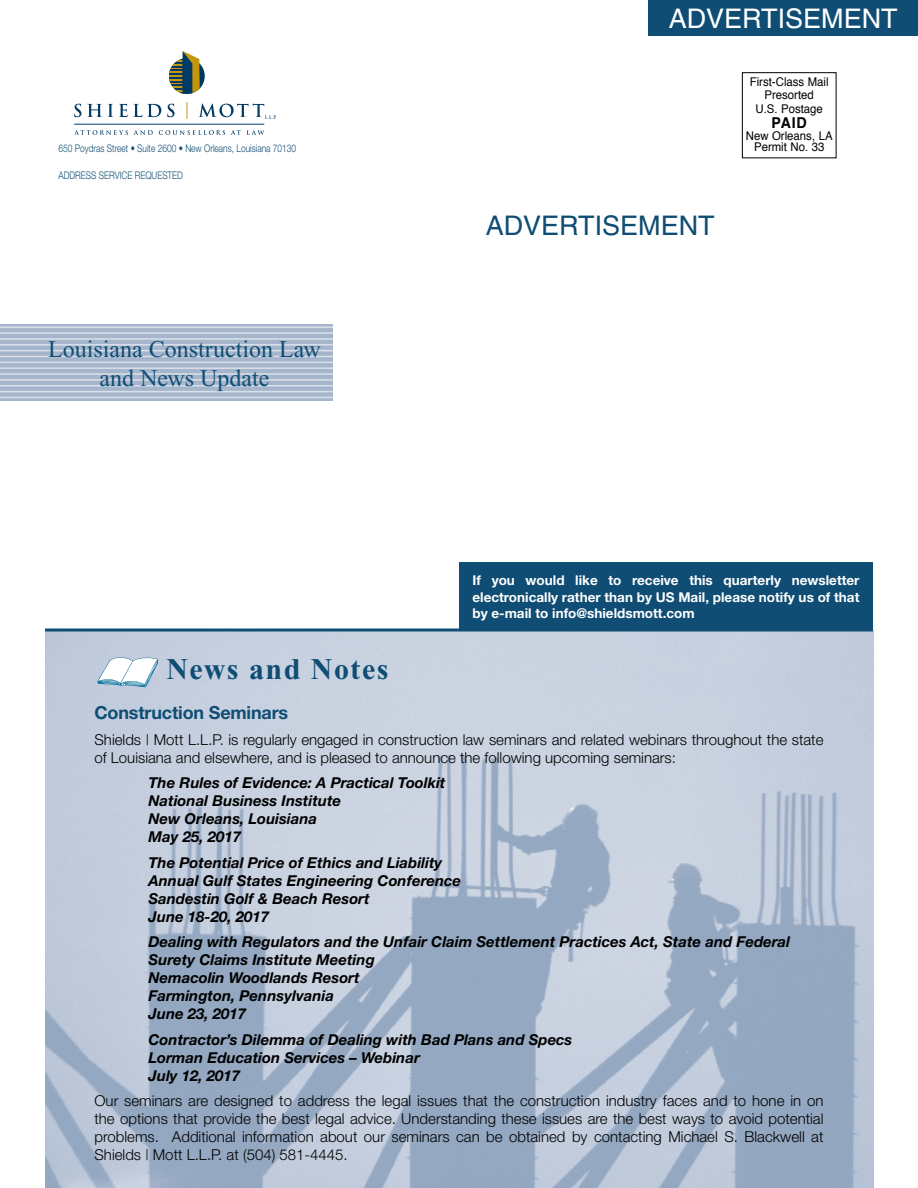
<style>
.page{position:relative;width:918px;height:1188px;background:#fff}
.page>*{position:absolute;margin:0;border:0;box-sizing:border-box;transform-origin:0 0}
.t1{font:700 30px "Times New Roman";letter-spacing:.05em;color:#0f4d74}
.t2{font:27px "Helvetica";color:#fff}
.t3{font:27px "Helvetica";color:#0f4d74}
.t4{font:24px/28.5px "Times New Roman";color:#0f4d74;text-align:center}
.t5{font:700 18px "Helvetica Neue";letter-spacing:-.01em;color:#0f4d74}
.t6{font:300 15px/18px "Helvetica Neue";color:#000}
.t7{font:italic 700 15px/18px "Helvetica Neue";color:#000}
.t8{font:700 15px "Helvetica";color:#000;scale:.95 1}
.t9{font:700 13.5px/16.5px "Helvetica Neue";color:#fff;text-align:justify}
.t10{font:12px/11.4px "Helvetica";color:#000;text-align:center;scale:.95 1}
.t11{font:300 10.5px "Helvetica Neue";color:#0f4d74;scale:.8 1}
</style>
<div class="page">
<img style="left:45px;top:632px;width:828px;height:556px">
<div style="left:648px;top:0;width:270px;height:36px;background:#0f4d74"></div>
<div style="left:459px;top:562px;width:414px;height:68px;background:#0f4d74"></div>
<svg style="left:45px;top:628px;width:828px;height:4px;fill:#0f4d74"></svg>
<div style="left:0;top:324px;width:333px;height:76px;background:#a5b5cb"></div>
<hr style="left:0;top:326px;width:333px;height:2px;background:#dae0ea">
<hr style="left:0;top:332px;width:333px;height:2px;background:#dae0ea">
<hr style="left:0;top:338px;width:333px;height:2px;background:#dae0ea">
<hr style="left:0;top:344px;width:333px;height:2px;background:#dae0ea">
<hr style="left:0;top:350px;width:333px;height:1px;background:#dae0ea">
<hr style="left:0;top:356px;width:333px;height:1px;background:#dae0ea">
<hr style="left:0;top:362px;width:333px;height:1px;background:#dae0ea">
<hr style="left:0;top:367px;width:333px;height:2px;background:#dae0ea">
<hr style="left:0;top:373px;width:333px;height:2px;background:#dae0ea">
<hr style="left:0;top:379px;width:333px;height:2px;background:#dae0ea">
<hr style="left:0;top:385px;width:333px;height:1px;background:#dae0ea">
<hr style="left:0;top:391px;width:333px;height:1px;background:#dae0ea">
<hr style="left:0;top:397px;width:333px;height:1px;background:#dae0ea">
<svg style="left:97px;top:657px;width:61px;height:30px"></svg>
<div style="left:742px;top:72px;width:94px;height:86px;border:1px solid #000"></div>
<svg style="left:169px;top:58px;width:36px;height:36px"></svg>
<svg style="left:169px;top:51px;width:31px;height:43px"></svg>
<svg style="left:74px;top:104px;width:7px;height:13px"></svg>
<svg style="left:87px;top:104px;width:15px;height:13px"></svg>
<svg style="left:108px;top:104px;width:5px;height:13px"></svg>
<svg style="left:119px;top:104px;width:42px;height:13px"></svg>
<svg style="left:167px;top:104px;width:8px;height:13px"></svg>
<svg style="left:199px;top:104px;width:77px;height:15px"></svg>
<hr style="left:74px;top:124px;width:190px;height:1px;background:#003a63">
<svg style="left:187px;top:102px;width:1px;height:17px"></svg>
<svg style="left:74px;top:130px;width:79px;height:5px"></svg>
<svg style="left:159px;top:130px;width:66px;height:5px"></svg>
<svg style="left:231px;top:130px;width:10px;height:5px"></svg>
<svg style="left:247px;top:130px;width:17px;height:5px"></svg>
<p class="t11" style="left:58px;top:142px;width:299px">650 Poydras Street • Suite 2600 • New Orleans, Louisiana 70130</p>
<p class="t11" style="left:58px;top:169px;width:157px">ADDRESS SERVICE REQUESTED</p>
<h3 class="t4" style="left:48px;top:335px;width:274px">Louisiana Construction Law and News Update</h3>
<h1 class="t1" style="left:166px;top:653px;width:224px">News and Notes</h1>
<h2 class="t2" style="left:669px;top:3px;width:231px">ADVERTISEMENT</h2>
<h2 class="t3" style="left:486px;top:210px;width:231px">ADVERTISEMENT</h2>
<p class="t10" style="left:750px;top:75px;width:84px">First-Class Mail</p>
<p class="t10" style="left:755px;top:102px;width:73px">U.S. Postage</p>
<p class="t8" style="left:772px;top:113px;width:39px">PAID</p>
<p class="t10" style="left:746px;top:129px;width:93px">New Orleans, LA<br>Permit No. 33</p>
<p class="t10" style="left:765px;top:89px;width:54px">Presorted</p>
<p class="t9" style="left:472px;top:572px;width:389px">If you would like to receive this quarterly newsletter electronically rather than by US Mail, please notify us of that by e-mail to info@shieldsmott.com</p>
<p class="t5" style="left:94px;top:702px;width:195px">Construction Seminars</p>
<p class="t6" style="left:94px;top:730px;width:731px">Shields | Mott L.L.P. is regularly engaged in construction law seminars and related webinars throughout the state of Louisiana and elsewhere, and is pleased to announce the following upcoming seminars:</p>
<p class="t7" style="left:148px;top:774px;width:298px">The Rules of Evidence: A Practical Toolkit<br>National Business Institute<br>New Orleans, Louisiana<br>May 25, 2017</p>
<p class="t7" style="left:148px;top:853px;width:314px">The Potential Price of Ethics and Liability Annual Gulf States Engineering Conference Sandestin Golf &amp; Beach Resort<br>June 18-20, 2017</p>
<p class="t7" style="left:148px;top:933px;width:643px">Dealing with Regulators and the Unfair Claim Settlement Practices Act, State and Federal Surety Claims Institute Meeting<br>Nemacolin Woodlands Resort<br>Farmington, Pennsylvania<br>June 23, 2017</p>
<p class="t7" style="left:148px;top:1030px;width:425px">Contractor’s Dilemma of Dealing with Bad Plans and Specs<br>Lorman Education Services – Webinar<br>July 12, 2017</p>
<p class="t6" style="left:94px;top:1092px;width:731px;text-align:justify">Our seminars are designed to address the legal issues that the construction industry faces and to hone in on the options that provide the best legal advice. Understanding these issues are the best ways to avoid potential problems. Additional information about our seminars can be obtained by contacting Michael S. Blackwell at Shields | Mott L.L.P. at (504) 581-4445.</p>
</div>
